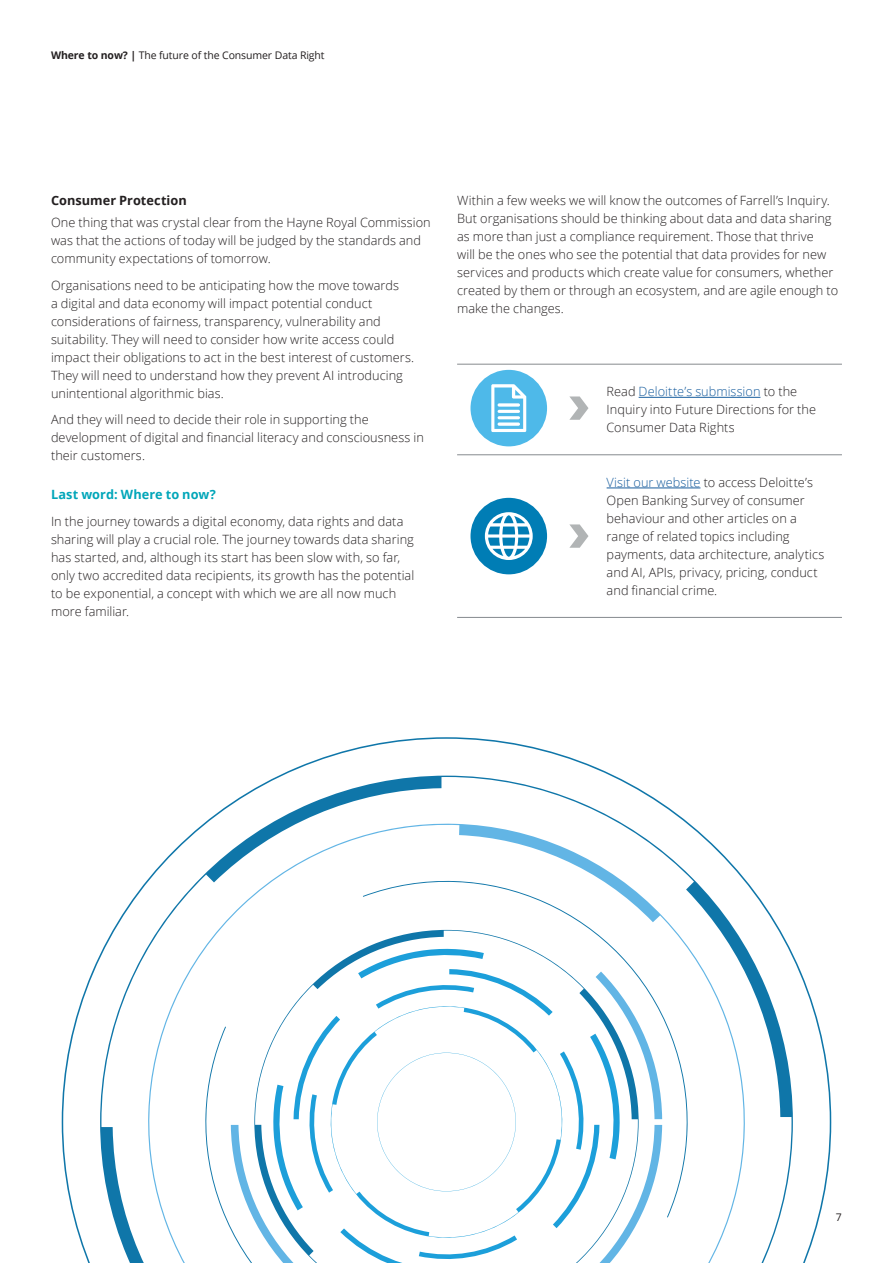
<style>
.page{position:relative;width:893px;height:1263px;background:#fff}
.page>*{position:absolute;margin:0;border:0;box-sizing:border-box;transform-origin:0 0}
.Body_copy__8_5_12pt{font:300 12.75px/18px "Open Sans";letter-spacing:.005em;color:#231f20}
.Subhead_A__8_5_12pt{font:700 12.75px "Open Sans";letter-spacing:.005em;color:#00a6b9}
.Subhead_B__8_5_12pt{font:700 12.75px "Open Sans";color:#231f20}
.t1{font:10.5px "Open Sans";letter-spacing:-.01em;color:#231f20}
.s1{font-weight:700}
.s2{color:#175d9e}
</style>
<div class="page">
<svg style="left:470px;top:370px;width:77px;height:76px"></svg>
<svg style="left:470px;top:498px;width:77px;height:76px"></svg>
<hr style="left:457px;top:454px;width:385px;height:1px;background:#868a8e">
<hr style="left:457px;top:364px;width:385px;height:1px;background:#868a8e">
<hr style="left:457px;top:617px;width:385px;height:1px;background:#868a8e">
<hr style="left:639px;top:397px;width:121px;height:1px;background:#175d9e">
<hr style="left:607px;top:488px;width:93px;height:1px;background:#175d9e">
<svg style="left:62px;top:737px;width:769px;height:526px"></svg>
<svg style="left:569px;top:524px;width:19px;height:24px"></svg>
<svg style="left:569px;top:396px;width:19px;height:24px"></svg>
<p class="t1" style="left:51px;top:48px;width:275px"><span class="s1">Where to now? |</span> The future of the Consumer Data Right</p>
<p class="Subhead_B__8_5_12pt" style="left:51px;top:191px;width:137px">Consumer Protection</p>
<p class="Body_copy__8_5_12pt" style="left:51px;top:213px;width:381px">One thing that was crystal clear from the Hayne Royal Commission was that the actions of today will be judged by the standards and community expectations of tomorrow.</p>
<p class="Body_copy__8_5_12pt" style="left:51px;top:276px;width:365px">Organisations need to be anticipating how the move towards<br>a digital and data economy will impact potential conduct considerations of fairness, transparency, vulnerability and suitability. They will need to consider how write access could impact their obligations to act in the best interest of customers.<br>They will need to understand how they prevent AI introducing unintentional algorithmic bias.</p>
<p class="Body_copy__8_5_12pt" style="left:51px;top:410px;width:374px">And they will need to decide their role in supporting the development of digital and financial literacy and consciousness in their customers.</p>
<p class="Subhead_A__8_5_12pt" style="left:51px;top:486px;width:166px">Last word: Where to now?</p>
<p class="Body_copy__8_5_12pt" style="left:51px;top:512px;width:365px">In the journey towards a digital economy, data rights and data sharing will play a crucial role. The journey towards data sharing has started, and, although its start has been slow with, so far, only two accredited data recipients, its growth has the potential to be exponential, a concept with which we are all now much more familiar.</p>
<p class="Body_copy__8_5_12pt" style="left:457px;top:191px;width:382px">Within a few weeks we will know the outcomes of Farrell’s Inquiry.<br>But organisations should be thinking about data and data sharing as more than just a compliance requirement. Those that thrive<br>will be the ones who see the potential that data provides for new services and products which create value for consumers, whether created by them or through an ecosystem, and are agile enough to make the changes.</p>
<p class="Body_copy__8_5_12pt" style="left:607px;top:382px;width:211px">Read <span class="s2">Deloitte’s submission</span> to the<br>Inquiry into Future Directions for the<br>Consumer Data Rights</p>
<p class="Body_copy__8_5_12pt" style="left:607px;top:473px;width:219px"><span class="s2">Visit our website</span> to access Deloitte’s Open Banking Survey of consumer behaviour and other articles on a range of related topics including payments, data architecture, analytics and AI, APIs, privacy, pricing, conduct and financial crime.</p>
<p class="t1" style="left:836px;top:1210px;width:8px">7</p>
</div>
